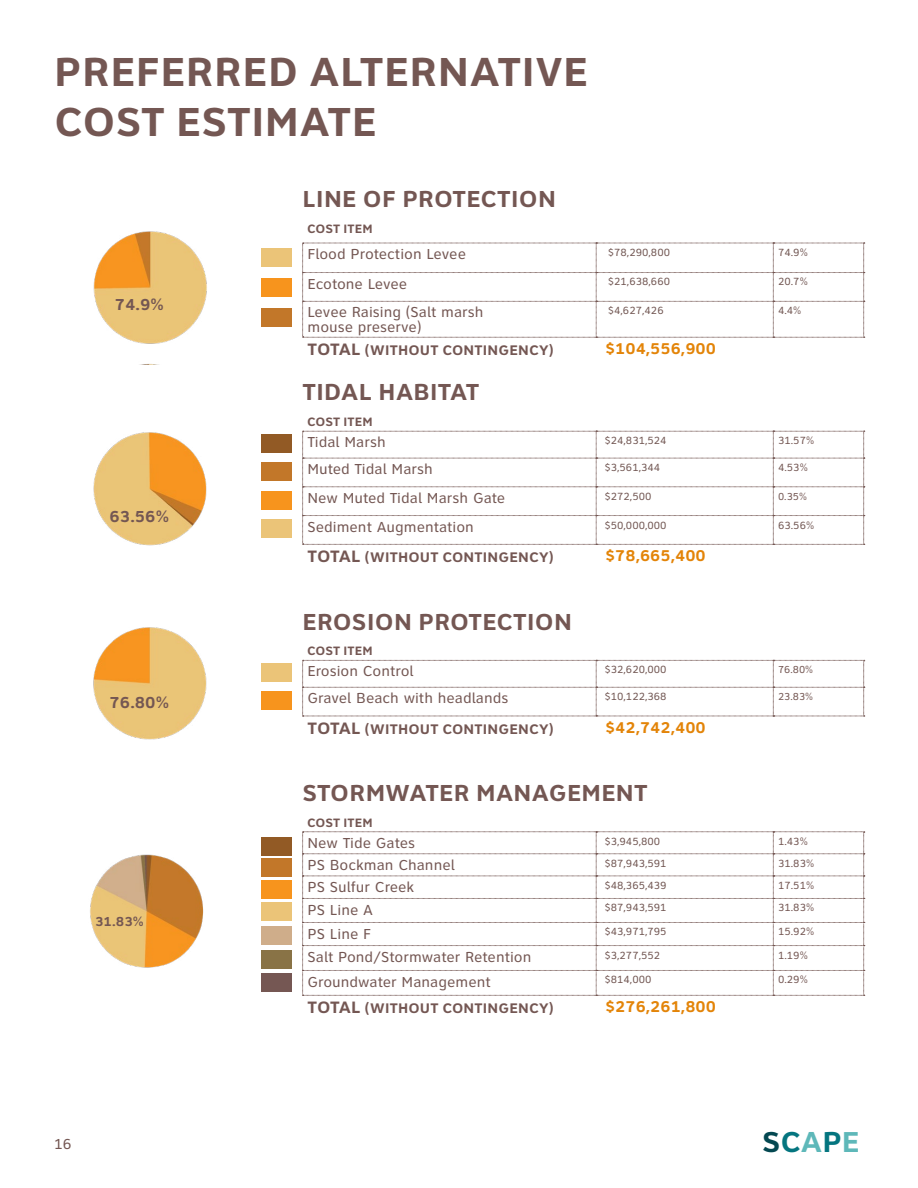
<style>
.page{position:relative;width:918px;height:1188px;background:#fff}
.page>*{position:absolute;margin:0;border:0;box-sizing:border-box;transform-origin:0 0}
.t1{font:700 42px/50.4px "Clearview Text";letter-spacing:.015em;color:#745753}
.t2{font:700 29.85px "Clearview Text";color:#04757f}
.t3{font:700 24px "Clearview Text";letter-spacing:.015em;color:#745753}
.t4{font:700 16.5px "Clearview Text";color:#745753}
.t5{font:700 16.2px "Clearview Text";color:#e38408}
.t6{font:15px/15px "Clearview Text";color:#745753}
.t7{font:700 14.4px "Clearview Text";letter-spacing:.015em;color:#745753}
.t8{font:700 13.5px "Clearview Text";color:#745753}
.t9{font:700 12.6px "Clearview Text";letter-spacing:.01em;color:#745753}
.t10{font:10.8px "Clearview Text";color:#725753}
.t11{font:10.8px "Clearview Text";color:#745753}
.t12{font:10.5px "Clearview Text";color:#745753}
.s1{font-size:17.1px}
.s2{color:#044851}
.s3{color:#5eb8b9}
</style>
<div class="page">
<svg style="left:302px;top:832px;width:563px;height:164px"></svg>
<svg style="left:302px;top:431px;width:563px;height:114px"></svg>
<svg style="left:302px;top:660px;width:563px;height:57px"></svg>
<svg style="left:302px;top:243px;width:563px;height:95px"></svg>
<div style="left:261px;top:859px;width:31px;height:18px;background:#c27729"></div>
<div style="left:261px;top:881px;width:31px;height:18px;background:#f7941d"></div>
<div style="left:261px;top:950px;width:31px;height:18px;background:#897346"></div>
<div style="left:261px;top:837px;width:31px;height:18px;background:#925a25"></div>
<div style="left:261px;top:926px;width:31px;height:18px;background:#cfad8a"></div>
<div style="left:261px;top:903px;width:31px;height:18px;background:#ebc478"></div>
<div style="left:261px;top:974px;width:31px;height:18px;background:#755753"></div>
<div style="left:261px;top:692px;width:31px;height:18px;background:#f7941d"></div>
<div style="left:261px;top:663px;width:31px;height:18px;background:#ebc478"></div>
<div style="left:261px;top:309px;width:31px;height:18px;background:#c27729"></div>
<div style="left:261px;top:279px;width:31px;height:18px;background:#f7941d"></div>
<div style="left:261px;top:249px;width:31px;height:18px;background:#ebc478"></div>
<div style="left:261px;top:463px;width:31px;height:18px;background:#c27729"></div>
<div style="left:261px;top:491px;width:31px;height:18px;background:#f7941d"></div>
<div style="left:261px;top:434px;width:31px;height:18px;background:#925a25"></div>
<div style="left:261px;top:520px;width:31px;height:18px;background:#ebc478"></div>
<img style="left:90px;top:854px;width:114px;height:114px">
<img style="left:93px;top:231px;width:114px;height:113px">
<img style="left:93px;top:432px;width:114px;height:114px">
<img style="left:93px;top:627px;width:114px;height:113px">
<h1 class="t1" style="left:54px;top:46px;width:535px">PREFERRED ALTERNATIVE<br>COST ESTIMATE</h1>
<p class="t4" style="left:115px;top:295px;width:51px">74.9%</p>
<p class="t4" style="left:110px;top:507px;width:61px">63.56%</p>
<p class="t4" style="left:110px;top:693px;width:61px">76.80%</p>
<p class="t8" style="left:95px;top:914px;width:50px">31.83%</p>
<h3 class="t3" style="left:303px;top:185px;width:255px">LINE OF PROTECTION</h3>
<p class="t9" style="left:307px;top:221px;width:67px">COST ITEM</p>
<p class="t6" style="left:308px;top:247px;width:160px">Flood Protection Levee</p>
<p class="t10" style="left:608px;top:246px;width:64px">$78,290,800</p>
<p class="t10" style="left:778px;top:246px;width:31px">74.9%</p>
<p class="t6" style="left:308px;top:276px;width:101px">Ecotone Levee</p>
<p class="t10" style="left:608px;top:276px;width:64px">$21,638,660</p>
<p class="t10" style="left:778px;top:276px;width:31px">20.7%</p>
<p class="t6" style="left:308px;top:305px;width:178px">Levee Raising (Salt marsh mouse preserve)</p>
<p class="t10" style="left:608px;top:305px;width:57px">$4,627,426</p>
<p class="t10" style="left:778px;top:305px;width:25px">4.4%</p>
<p class="t7" style="left:308px;top:342px;width:248px"><span class="s1">TOTAL</span> (WITHOUT CONTINGENCY)</p>
<p class="t5" style="left:605px;top:339px;width:112px">$104,556,900</p>
<h3 class="t3" style="left:303px;top:379px;width:178px">TIDAL HABITAT</h3>
<p class="t9" style="left:307px;top:414px;width:67px">COST ITEM</p>
<p class="t6" style="left:308px;top:435px;width:80px">Tidal Marsh</p>
<p class="t10" style="left:604px;top:434px;width:64px">$24,831,524</p>
<p class="t11" style="left:778px;top:434px;width:38px">31.57%</p>
<p class="t6" style="left:308px;top:462px;width:127px">Muted Tidal Marsh</p>
<p class="t10" style="left:604px;top:461px;width:57px">$3,561,344</p>
<p class="t11" style="left:778px;top:461px;width:31px">4.53%</p>
<p class="t6" style="left:308px;top:490px;width:199px">New Muted Tidal Marsh Gate</p>
<p class="t10" style="left:604px;top:490px;width:49px">$272,500</p>
<p class="t12" style="left:778px;top:490px;width:30px">0.35%</p>
<p class="t6" style="left:308px;top:519px;width:168px">Sediment Augmentation</p>
<p class="t10" style="left:604px;top:519px;width:64px">$50,000,000</p>
<p class="t10" style="left:778px;top:519px;width:38px">63.56%</p>
<p class="t7" style="left:308px;top:549px;width:248px"><span class="s1">TOTAL</span> (WITHOUT CONTINGENCY)</p>
<p class="t5" style="left:605px;top:547px;width:102px">$78,665,400</p>
<h3 class="t3" style="left:303px;top:608px;width:271px">EROSION PROTECTION</h3>
<p class="t9" style="left:307px;top:644px;width:67px">COST ITEM</p>
<p class="t6" style="left:308px;top:664px;width:108px">Erosion Control</p>
<p class="t10" style="left:604px;top:664px;width:64px">$32,620,000</p>
<p class="t12" style="left:778px;top:664px;width:37px">76.80%</p>
<p class="t6" style="left:308px;top:691px;width:202px">Gravel Beach with headlands</p>
<p class="t10" style="left:604px;top:690px;width:64px">$10,122,368</p>
<p class="t12" style="left:778px;top:691px;width:37px">23.83%</p>
<p class="t7" style="left:308px;top:720px;width:248px"><span class="s1">TOTAL</span> (WITHOUT CONTINGENCY)</p>
<p class="t5" style="left:605px;top:718px;width:102px">$42,742,400</p>
<h3 class="t3" style="left:303px;top:779px;width:347px">STORMWATER MANAGEMENT</h3>
<p class="t9" style="left:307px;top:815px;width:67px">COST ITEM</p>
<p class="t6" style="left:308px;top:835px;width:109px">New Tide Gates</p>
<p class="t10" style="left:604px;top:835px;width:57px">$3,945,800</p>
<p class="t11" style="left:778px;top:835px;width:31px">1.43%</p>
<p class="t6" style="left:308px;top:857px;width:149px">PS Bockman Channel</p>
<p class="t10" style="left:604px;top:857px;width:64px">$87,943,591</p>
<p class="t11" style="left:778px;top:857px;width:38px">31.83%</p>
<p class="t6" style="left:308px;top:880px;width:108px">PS Sulfur Creek</p>
<p class="t10" style="left:604px;top:879px;width:64px">$48,365,439</p>
<p class="t11" style="left:778px;top:879px;width:38px">17.51%</p>
<p class="t6" style="left:308px;top:902px;width:67px">PS Line A</p>
<p class="t10" style="left:604px;top:902px;width:64px">$87,943,591</p>
<p class="t11" style="left:778px;top:902px;width:38px">31.83%</p>
<p class="t6" style="left:308px;top:926px;width:65px">PS Line F</p>
<p class="t10" style="left:604px;top:926px;width:64px">$43,971,795</p>
<p class="t11" style="left:778px;top:926px;width:38px">15.92%</p>
<p class="t6" style="left:308px;top:949px;width:225px">Salt Pond/Stormwater Retention</p>
<p class="t10" style="left:604px;top:949px;width:57px">$3,277,552</p>
<p class="t11" style="left:778px;top:949px;width:31px">1.19%</p>
<p class="t6" style="left:308px;top:974px;width:185px">Groundwater Management</p>
<p class="t10" style="left:604px;top:974px;width:49px">$814,000</p>
<p class="t11" style="left:778px;top:974px;width:31px">0.29%</p>
<p class="t7" style="left:308px;top:1000px;width:248px"><span class="s1">TOTAL</span> (WITHOUT CONTINGENCY)</p>
<p class="t5" style="left:605px;top:997px;width:112px">$276,261,800</p>
<p class="t6" style="left:54px;top:1137px;width:19px">16</p>
<h2 class="t2" style="left:762px;top:1125px;width:99px"><span class="s2">S</span>C<span class="s3">A</span>P<span class="s3">E</span></h2>
</div>
